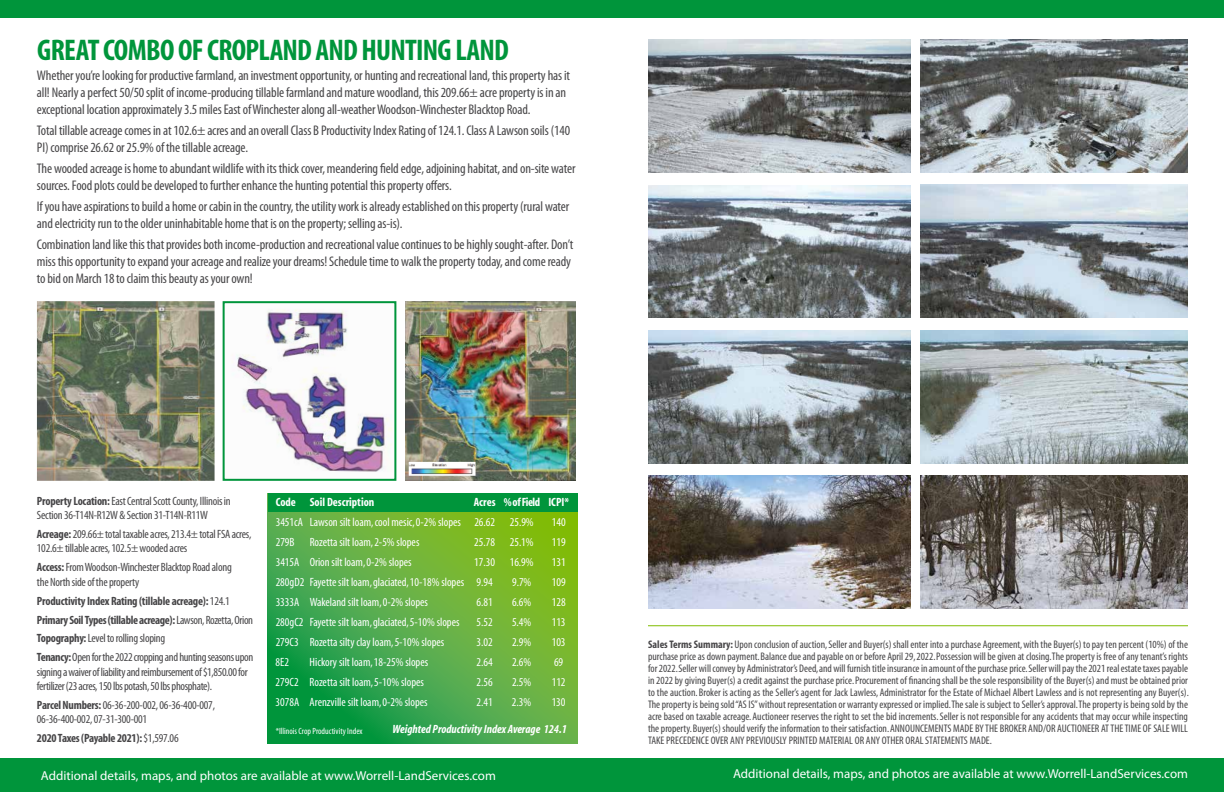
<style>
.page{position:relative;width:1224px;height:792px;background:#fff}
.page>*{position:absolute;margin:0;border:0;box-sizing:border-box;transform-origin:0 0}
.t1{font:700 condensed 30px "Myriad Pro";letter-spacing:-.025em;color:#00953b}
.t2{font:condensed 14px/16.8px "Myriad Pro";letter-spacing:-.01em;color:#464547}
.t3{font:13px "Myriad Pro";color:#fff}
.t4{font:condensed 12px "Myriad";color:#fff}
.t5{font:condensed 12px/14.4px "Myriad Pro";letter-spacing:-.02em;color:#464547}
.t6{font:700 condensed 12px/18.9px "Myriad Pro";letter-spacing:-.02em;color:#464547}
.t7{font:700 condensed 12px "Myriad";color:#fff}
.t8{font:italic 700 condensed 12px "Myriad";color:#fff}
.t9{font:condensed 11px/11.9px "Myriad";color:#464547;text-align:justify}
.t10{font:condensed 9px "Myriad";color:#fff}
.s1{font-weight:700}
.s2{font-weight:400}
</style>
<div class="page">
<svg style="left:268px;top:511px;width:309px;height:233px;background:#55ac3f"></svg>
<div style="left:0;top:758px;width:1224px;height:34px;background:#00953b"></div>
<div style="left:0;top:0;width:1224px;height:18px;background:#00953b"></div>
<hr style="left:648px;top:625px;width:540px;height:1px;background:#80bc00">
<div style="left:268px;top:493px;width:309px;height:18px;background:#00953b"></div>
<img style="left:405px;top:301px;width:170px;height:180px">
<img style="left:236px;top:309px;width:156px;height:163px">
<div style="left:223px;top:301px;width:173px;height:180px;border:2px solid #00953b"></div>
<img style="left:37px;top:301px;width:178px;height:180px">
<img style="left:648px;top:40px;width:263px;height:133px">
<img style="left:921px;top:40px;width:267px;height:133px">
<img style="left:648px;top:185px;width:263px;height:133px">
<img style="left:921px;top:185px;width:267px;height:133px">
<img style="left:648px;top:330px;width:263px;height:133px">
<img style="left:921px;top:330px;width:267px;height:133px">
<img style="left:648px;top:475px;width:263px;height:133px">
<img style="left:921px;top:475px;width:267px;height:133px">
<img style="left:409px;top:462px;width:67px;height:14px">
<h1 class="t1" style="left:37px;top:31px;width:473px">GREAT COMBO OF CROPLAND AND HUNTING LAND</h1>
<p class="t2" style="left:37px;top:67px;width:535px">Whether you’re looking for productive farmland, an investment opportunity, or hunting and recreational land, this property has it all! Nearly a perfect 50/50 split of income-producing tillable farmland and mature woodland, this 209.66± acre property is in an exceptional location approximately 3.5 miles East of Winchester along all-weather Woodson-Winchester Blacktop Road.</p>
<p class="t2" style="left:37px;top:122px;width:535px">Total tillable acreage comes in at 102.6± acres and an overall Class B Productivity Index Rating of 124.1. Class A Lawson soils (140<br>PI) comprise 26.62 or 25.9% of the tillable acreage.</p>
<p class="t2" style="left:37px;top:160px;width:540px">The wooded acreage is home to abundant wildlife with its thick cover, meandering field edge, adjoining habitat, and on-site water sources. Food plots could be developed to further enhance the hunting potential this property offers.</p>
<p class="t2" style="left:37px;top:198px;width:534px">If you have aspirations to build a home or cabin in the country, the utility work is already established on this property (rural water and electricity run to the older uninhabitable home that is on the property; selling as-is).</p>
<p class="t2" style="left:37px;top:236px;width:538px">Combination land like this that provides both income-production and recreational value continues to be highly sought-after. Don’t miss this opportunity to expand your acreage and realize your dreams! Schedule time to walk the property today, and come ready to bid on March 18 to claim this beauty as your own!</p>
<p class="t5" style="left:37px;top:493px;width:195px"><span class="s1">Property Location:</span> East Central Scott County, Illinois in<br>Section 36-T14N-R12W &amp; Section 31-T14N-R11W</p>
<p class="t5" style="left:37px;top:527px;width:216px"><span class="s1">Acreage:</span> 209.66± total taxable acres, 213.4± total FSA acres,<br>102.6± tillable acres, 102.5± wooded acres</p>
<p class="t5" style="left:37px;top:560px;width:196px"><span class="s1">Access:</span> From Woodson-Winchester Blacktop Road along the North side of the property</p>
<p class="t6" style="left:37px;top:591px;width:218px">Productivity Index Rating (tillable acreage): <span class="s2">124.1<br></span>Primary Soil Types (tillable acreage): <span class="s2">Lawson, Rozetta, Orion </span>Topography: <span class="s2">Level to rolling sloping<br></span>Tenancy: <span class="s2">Open for the 2022 cropping and hunting seasons upon</span></p>
<p class="t5" style="left:37px;top:664px;width:212px">signing a waiver of liability and reimbursement of $1,850.00 for fertilizer (23 acres, 150 lbs potash, 50 lbs phosphate).</p>
<p class="t5" style="left:37px;top:698px;width:180px"><span class="s1">Parcel Numbers:</span> 06-36-200-002, 06-36-400-007,<br>06-36-400-002, 07-31-300-001</p>
<p class="t6" style="left:37px;top:729px;width:143px">2020 Taxes (Payable 2021): <span class="s2">$1,597.06</span></p>
<p class="t7" style="left:276px;top:496px;width:100px">Code Soil Description</p>
<p class="t7" style="left:474px;top:496px;width:97px">Acres % of Field ICPI*</p>
<p class="t4" style="left:276px;top:516px;width:259px">3451cA Lawson silt loam, cool mesic, 0-2% slopes 26.62 25.9%</p>
<p class="t4" style="left:552px;top:516px;width:15px">140</p>
<p class="t4" style="left:276px;top:536px;width:20px">279B</p>
<p class="t4" style="left:310px;top:536px;width:111px">Rozetta silt loam, 2-5% slopes</p>
<p class="t4" style="left:474px;top:536px;width:61px">25.78 25.1%</p>
<p class="t4" style="left:552px;top:536px;width:15px">119</p>
<p class="t4" style="left:276px;top:556px;width:137px">3415A Orion silt loam, 0-2% slopes</p>
<p class="t4" style="left:474px;top:556px;width:61px">17.30 16.9%</p>
<p class="t4" style="left:552px;top:556px;width:15px">131</p>
<p class="t4" style="left:276px;top:576px;width:219px">280gD2 Fayette silt loam, glaciated, 10-18% slopes 9.94</p>
<p class="t4" style="left:512px;top:576px;width:21px">9.7%</p>
<p class="t4" style="left:552px;top:576px;width:15px">109</p>
<p class="t4" style="left:276px;top:596px;width:154px">3333A Wakeland silt loam, 0-2% slopes</p>
<p class="t4" style="left:477px;top:596px;width:18px">6.81</p>
<p class="t4" style="left:512px;top:596px;width:21px">6.6%</p>
<p class="t4" style="left:552px;top:596px;width:15px">128</p>
<p class="t4" style="left:276px;top:616px;width:185px">280gC2 Fayette silt loam, glaciated, 5-10% slopes</p>
<p class="t4" style="left:477px;top:616px;width:18px">5.52</p>
<p class="t4" style="left:512px;top:616px;width:21px">5.4%</p>
<p class="t4" style="left:552px;top:616px;width:15px">113</p>
<p class="t4" style="left:276px;top:636px;width:170px">279C3 Rozetta silty clay loam, 5-10% slopes</p>
<p class="t4" style="left:477px;top:636px;width:18px">3.02</p>
<p class="t4" style="left:512px;top:636px;width:21px">2.9%</p>
<p class="t4" style="left:552px;top:636px;width:15px">103</p>
<p class="t4" style="left:276px;top:656px;width:15px">8E2</p>
<p class="t4" style="left:310px;top:656px;width:120px">Hickory silt loam, 18-25% slopes</p>
<p class="t4" style="left:477px;top:656px;width:18px">2.64</p>
<p class="t4" style="left:512px;top:656px;width:21px">2.6%</p>
<p class="t4" style="left:554px;top:656px;width:11px">69</p>
<p class="t4" style="left:276px;top:676px;width:150px">279C2 Rozetta silt loam, 5-10% slopes</p>
<p class="t4" style="left:477px;top:676px;width:18px">2.56</p>
<p class="t4" style="left:512px;top:676px;width:21px">2.5%</p>
<p class="t4" style="left:552px;top:676px;width:15px">112</p>
<p class="t4" style="left:276px;top:696px;width:154px">3078A Arenzville silt loam, 0-2% slopes</p>
<p class="t4" style="left:477px;top:696px;width:18px">2.41</p>
<p class="t4" style="left:512px;top:696px;width:21px">2.3%</p>
<p class="t4" style="left:552px;top:696px;width:15px">130</p>
<p class="t10" style="left:276px;top:727px;width:88px">*Illinois Crop Productivity Index</p>
<p class="t8" style="left:393px;top:723px;width:176px">Weighted Productivity Index Average 124.1</p>
<p class="t9" style="left:648px;top:639px;width:542px"><span class="s1">Sales Terms Summary:</span> Upon conclusion of auction, Seller and Buyer(s) shall enter into a purchase Agreement, with the Buyer(s) to pay ten percent (10%) of the purchase price as down payment. Balance due and payable on or before April 29, 2022. Possession will be given at closing.The property is free of any tenant’s rights for 2022.Seller will convey by Administrator’s Deed, and will furnish title insurance in amount of the purchase price.Seller will pay the 2021 real estate taxes payable in 2022 by giving Buyer(s) a credit against the purchase price. Procurement of financing shall be the sole responsibility of the Buyer(s) and must be obtained prior to the auction. Broker is acting as the Seller’s agent for Jack Lawless, Administrator for the Estate of Michael Albert Lawless and is not representing any Buyer(s).<br>The property is being sold “AS IS” without representation or warranty expressed or implied.The sale is subject to Seller’s approval.The property is being sold by the acre based on taxable acreage. Auctioneer reserves the right to set the bid increments. Seller is not responsible for any accidents that may occur while inspecting the property. Buyer(s) should verify the information to their satisfaction. ANNOUNCEMENTS MADE BY THE BROKER AND/OR AUCTIONEER AT THE TIME OF SALE WILL TAKE PRECEDENCE OVER ANY PREVIOUSLY PRINTED MATERIAL OR ANY OTHER ORAL STATEMENTS MADE.</p>
<p class="t3" style="left:41px;top:768px;width:456px">Additional details, maps, and photos are available at www.Worrell-LandServices.com</p>
<p class="t3" style="left:733px;top:766px;width:456px">Additional details, maps, and photos are available at www.Worrell-LandServices.com</p>
</div>
